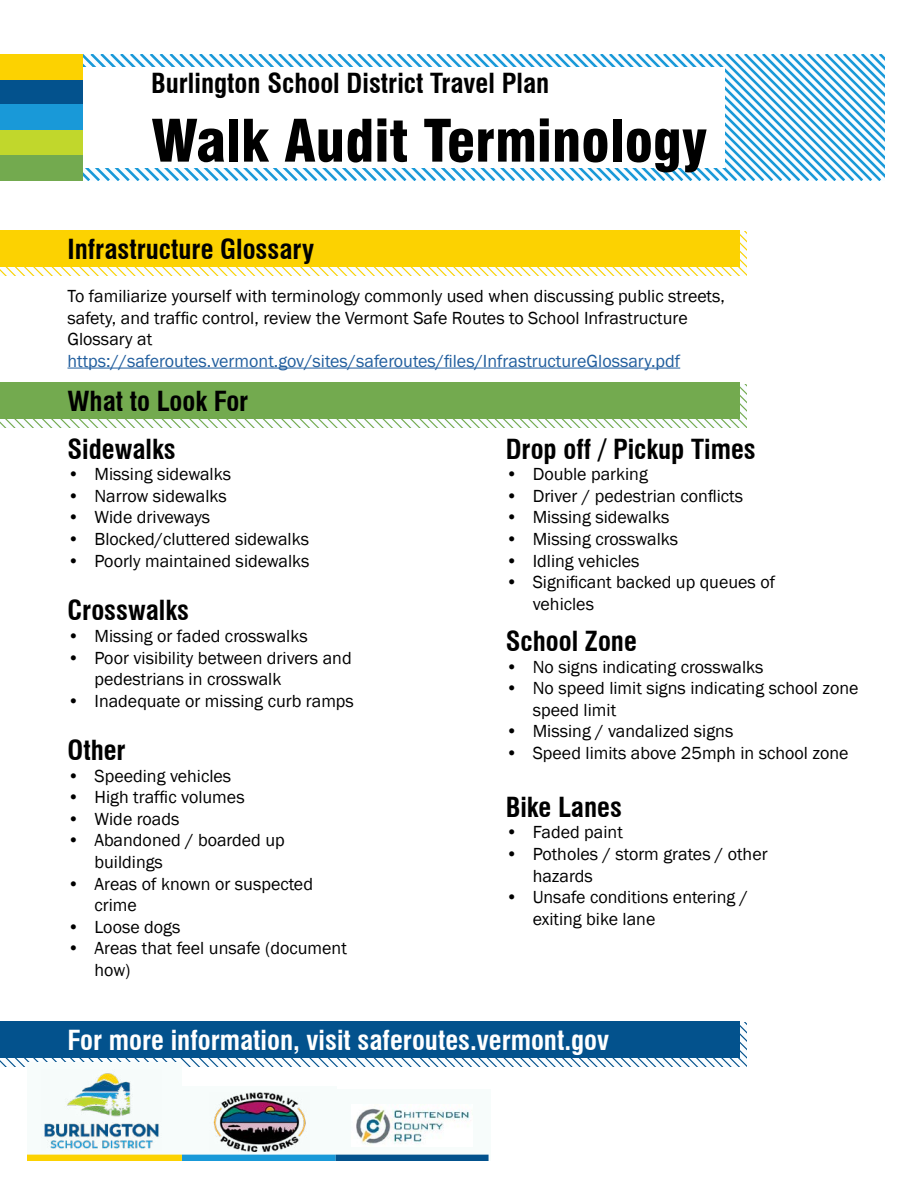
<style>
.page{position:relative;width:918px;height:1188px;background:#fff}
.page>*{position:absolute;margin:0;border:0;box-sizing:border-box;transform-origin:0 0}
.t1{font:900 condensed 57px "Swiss 721 BT";color:#000}
.t2{font:700 condensed 27px "Swiss 721 BT";color:#000}
.t3{font:700 condensed 27px "Swiss 721 BT";color:#fff}
.t4{font:18px/21.6px "Franklin Gothic";color:#000}
.t5{font:18px "Franklin Gothic";color:#215e9e}
</style>
<div class="page">
<div style="left:0;top:79px;width:84px;height:25px;background:#03528d"></div>
<div style="left:0;top:54px;width:84px;height:25px;background:#fcd201"></div>
<div style="left:0;top:105px;width:84px;height:25px;background:#1999d8"></div>
<div style="left:0;top:130px;width:84px;height:25px;background:#c1d72c"></div>
<div style="left:0;top:155px;width:84px;height:25px;background:#73aa4f"></div>
<svg style="left:84px;top:54px;width:801px;height:126px"></svg>
<div style="left:84px;top:67px;width:641px;height:100px;background:#fff"></div>
<hr style="left:68px;top:368px;width:612px;height:1px;background:#215e9e">
<svg style="left:0;top:232px;width:747px;height:43px"></svg>
<div style="left:0;top:230px;width:740px;height:37px;background:#fcd201"></div>
<svg style="left:0;top:384px;width:747px;height:44px"></svg>
<div style="left:0;top:382px;width:740px;height:37px;background:#73aa4f"></div>
<svg style="left:0;top:1023px;width:747px;height:43px"></svg>
<div style="left:0;top:1021px;width:740px;height:37px;background:#03528d"></div>
<div style="left:27px;top:1063px;width:155px;height:95px;background:#f7fcfb"></div>
<img style="left:44px;top:1073px;width:115px;height:76px">
<div style="left:336px;top:1089px;width:155px;height:72px;background:#f7fcfb"></div>
<img style="left:356px;top:1109px;width:113px;height:35px">
<div style="left:182px;top:1086px;width:155px;height:72px;background:#f7fcfb"></div>
<img style="left:213px;top:1092px;width:93px;height:60px">
<div style="left:182px;top:1155px;width:154px;height:6px;background:#1999d8"></div>
<div style="left:336px;top:1155px;width:153px;height:6px;background:#03528d"></div>
<div style="left:27px;top:1155px;width:155px;height:6px;background:#fcd201"></div>
<h2 class="t2" style="left:151px;top:67px;width:400px">Burlington School District Travel Plan</h2>
<h1 class="t1" style="left:151px;top:107px;width:558px">Walk Audit Terminology</h1>
<h2 class="t2" style="left:68px;top:233px;width:248px">Infrastructure Glossary</h2>
<p class="t4" style="left:68px;top:286px;width:659px">To familiarize yourself with terminology commonly used when discussing public streets, safety, and traffic control, review the Vermont Safe Routes to School Infrastructure<br>Glossary at</p>
<p class="t5" style="left:68px;top:350px;width:614px">https://saferoutes.vermont.gov/sites/saferoutes/files/InfrastructureGlossary.pdf</p>
<h2 class="t2" style="left:68px;top:385px;width:182px">What to Look For</h2>
<h2 class="t2" style="left:68px;top:433px;width:110px">Sidewalks</h2>
<p class="t4" style="left:68px;top:464px;width:165px">• Missing sidewalks</p>
<p class="t4" style="left:68px;top:485px;width:161px">• Narrow sidewalks</p>
<p class="t4" style="left:68px;top:507px;width:144px">• Wide driveways</p>
<p class="t4" style="left:68px;top:529px;width:243px">• Blocked/cluttered sidewalks</p>
<p class="t4" style="left:68px;top:550px;width:244px">• Poorly maintained sidewalks</p>
<h2 class="t2" style="left:68px;top:594px;width:123px">Crosswalks</h2>
<p class="t4" style="left:68px;top:626px;width:242px">• Missing or faded crosswalks</p>
<p class="t4" style="left:94px;top:647px;width:259px;text-indent:-27px">• Poor visibility between drivers and pedestrians in crosswalk</p>
<p class="t4" style="left:68px;top:690px;width:288px">• Inadequate or missing curb ramps</p>
<h2 class="t2" style="left:68px;top:734px;width:60px">Other</h2>
<p class="t4" style="left:68px;top:765px;width:165px">• Speeding vehicles</p>
<p class="t4" style="left:68px;top:787px;width:179px">• High traffic volumes</p>
<p class="t4" style="left:68px;top:808px;width:113px">• Wide roads</p>
<p class="t4" style="left:94px;top:830px;width:192px;text-indent:-27px">• Abandoned / boarded up buildings</p>
<p class="t4" style="left:94px;top:873px;width:220px;text-indent:-27px">• Areas of known or suspected crime</p>
<p class="t4" style="left:68px;top:916px;width:115px">• Loose dogs</p>
<p class="t4" style="left:94px;top:938px;width:254px;text-indent:-27px">• Areas that feel unsafe (document how)</p>
<h2 class="t2" style="left:506px;top:433px;width:251px">Drop off / Pickup Times</h2>
<p class="t4" style="left:506px;top:464px;width:144px">• Double parking</p>
<p class="t4" style="left:506px;top:485px;width:239px">• Driver / pedestrian conflicts</p>
<p class="t4" style="left:506px;top:507px;width:165px">• Missing sidewalks</p>
<p class="t4" style="left:506px;top:529px;width:174px">• Missing crosswalks</p>
<p class="t4" style="left:506px;top:550px;width:135px">• Idling vehicles</p>
<p class="t4" style="left:533px;top:572px;width:244px;text-indent:-27px">• Significant backed up queues of vehicles</p>
<h2 class="t2" style="left:506px;top:625px;width:133px">School Zone</h2>
<p class="t4" style="left:506px;top:656px;width:259px">• No signs indicating crosswalks</p>
<p class="t4" style="left:533px;top:678px;width:327px;text-indent:-27px">• No speed limit signs indicating school zone speed limit</p>
<p class="t4" style="left:506px;top:721px;width:229px">• Missing / vandalized signs</p>
<p class="t4" style="left:506px;top:743px;width:344px">• Speed limits above 25mph in school zone</p>
<h2 class="t2" style="left:506px;top:791px;width:118px">Bike Lanes</h2>
<p class="t4" style="left:506px;top:822px;width:119px">• Faded paint</p>
<p class="t4" style="left:533px;top:844px;width:236px;text-indent:-27px">• Potholes / storm grates / other hazards</p>
<p class="t4" style="left:533px;top:887px;width:217px;text-indent:-27px">• Unsafe conditions entering / exiting bike lane</p>
<h2 class="t3" style="left:68px;top:1024px;width:543px">For more information, visit saferoutes.vermont.gov</h2>
</div>
